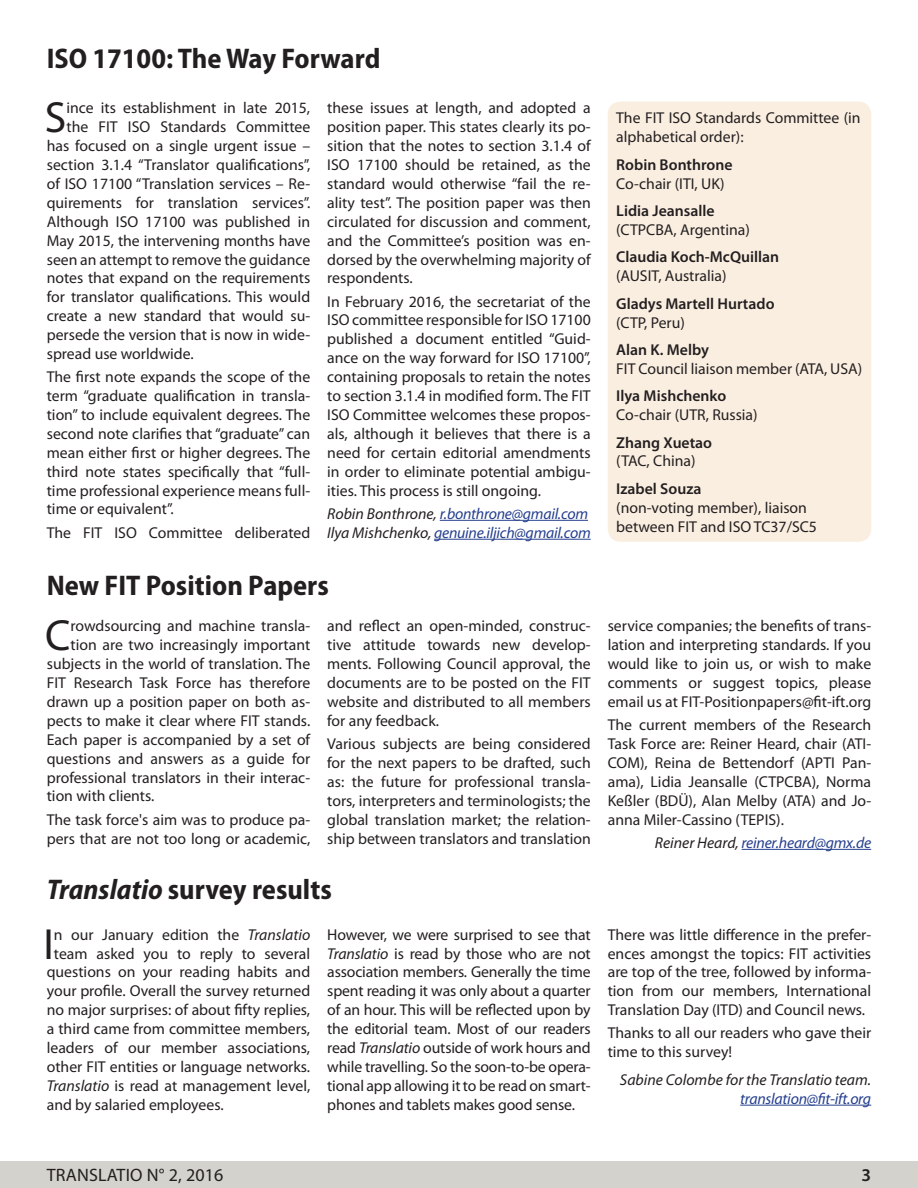
<style>
.page{position:relative;width:918px;height:1188px;background:#fff}
.page>*{position:absolute;margin:0;border:0;box-sizing:border-box;transform-origin:0 0}
.t1{font:43.8px "Myriad Pro";color:#231f20}
.Titel_2{font:700 semi-condensed 28.5px "Myriad Pro";color:#231f20}
.t2{font:18px "Myriad Pro";letter-spacing:.01em;color:#231f20}
.t3{font:600 18px "Myriad Pro";color:#231f20}
.t4{font:15.75px/18.9px "Myriad Pro";color:#231f20;text-align:justify}
.t5{font:italic 15.75px "Myriad Pro";letter-spacing:-.015em;color:#253f8e}
.t6{font:600 15.75px "Myriad Pro";color:#231f20}
.t7{font:italic 15.75px "Myriad Pro";color:#231f20}
.s1{color:#231f20}
.s2{font-style:italic}
</style>
<div class="page">
<div style="left:0;top:1161px;width:918px;height:27px;background:#d3d2cd"></div>
<div style="left:608px;top:102px;width:263px;height:440px;background:#faeee0;border-radius:13px"></div>
<hr style="left:440px;top:520px;width:148px;height:1px;background:#253f8e">
<hr style="left:434px;top:539px;width:157px;height:1px;background:#253f8e">
<hr style="left:742px;top:849px;width:129px;height:1px;background:#253f8e">
<hr style="left:740px;top:1105px;width:131px;height:1px;background:#253f8e">
<p class="Titel_2" style="left:47px;top:40px;width:335px">ISO 17100: The Way Forward</p>
<p class="t1" style="left:45px;top:91px;width:23px">S</p>
<p class="t4" style="left:67px;top:98px;width:245px">ince its establishment in late 2015,</p>
<p class="t4" style="left:67px;top:117px;width:245px">the FIT ISO Standards Committee</p>
<p class="t4" style="left:47px;top:136px;width:265px">has focused on a single urgent issue –</p>
<p class="t4" style="left:47px;top:155px;width:265px">section 3.1.4 “Translator qualifications”,</p>
<p class="t4" style="left:47px;top:174px;width:265px">of ISO 17100 “Translation services – Re-</p>
<p class="t4" style="left:47px;top:193px;width:265px">quirements for translation services”.</p>
<p class="t4" style="left:47px;top:212px;width:265px">Although ISO 17100 was published in</p>
<p class="t4" style="left:47px;top:231px;width:265px">May 2015, the intervening months have</p>
<p class="t4" style="left:47px;top:250px;width:265px">seen an attempt to remove the guidance</p>
<p class="t4" style="left:47px;top:268px;width:265px">notes that expand on the requirements</p>
<p class="t4" style="left:47px;top:287px;width:265px">for translator qualifications. This would</p>
<p class="t4" style="left:47px;top:306px;width:265px">create a new standard that would su-</p>
<p class="t4" style="left:47px;top:325px;width:265px">persede the version that is now in wide-</p>
<p class="t4" style="left:47px;top:344px;width:149px">spread use worldwide.</p>
<p class="t4" style="left:47px;top:367px;width:265px">The first note expands the scope of the term “graduate qualification in transla&shy;tion” to include equivalent degrees. The second note clarifies that “graduate” can mean either first or higher degrees. The third note states specifically that “full&shy;time professional experience means full&shy;time or equivalent”.</p>
<p class="t4" style="left:47px;top:523px;width:265px">The FIT ISO Committee deliberated</p>
<p class="t4" style="left:327px;top:98px;width:265px">these issues at length, and adopted a position paper. This states clearly its po&shy;sition that the notes to section 3.1.4 of ISO 17100 should be retained, as the standard would otherwise “fail the re&shy;ality test”. The position paper was then circulated for discussion and comment, and the Committee’s position was en&shy;dorsed by the overwhelming majority of respondents.</p>
<p class="t4" style="left:327px;top:292px;width:265px">In February 2016, the secretariat of the ISO committee responsible for ISO 17100 published a document entitled “Guid&shy;ance on the way forward for ISO 17100”, containing proposals to retain the notes to section 3.1.4 in modified form. The FIT ISO Committee welcomes these propos&shy;als, although it believes that there is a need for certain editorial amendments in order to eliminate potential ambigu&shy;ities. This process is still ongoing.</p>
<p class="t5" style="left:327px;top:504px;width:262px"><span class="s1">Robin Bonthrone,</span> r.bonthrone@gmail.com</p>
<p class="t5" style="left:327px;top:523px;width:265px"><span class="s1">Ilya Mishchenko,</span> genuine.iljich@gmail.com</p>
<p class="Titel_2" style="left:47px;top:567px;width:284px">New FIT Position Papers</p>
<p class="t1" style="left:45px;top:609px;width:27px">C</p>
<p class="t4" style="left:71px;top:616px;width:241px">rowdsourcing and machine transla-</p>
<p class="t4" style="left:327px;top:616px;width:265px">and reflect an open-minded, construc&shy;tive attitude towards new develop&shy;ments. Following Council approval, the documents are to be posted on the FIT website and distributed to all members for any feedback.</p>
<p class="t4" style="left:327px;top:734px;width:265px">Various subjects are being considered for the next papers to be drafted, such as: the future for professional transla&shy;tors, interpreters and terminologists; the global translation market; the relation&shy;ship between translators and translation</p>
<p class="t4" style="left:71px;top:635px;width:241px">tion are two increasingly important</p>
<p class="t4" style="left:47px;top:654px;width:265px">subjects in the world of translation. The</p>
<p class="t4" style="left:47px;top:673px;width:265px">FIT Research Task Force has therefore</p>
<p class="t4" style="left:47px;top:692px;width:265px">drawn up a position paper on both as-</p>
<p class="t4" style="left:47px;top:711px;width:265px">pects to make it clear where FIT stands.</p>
<p class="t4" style="left:47px;top:730px;width:265px">Each paper is accompanied by a set of</p>
<p class="t4" style="left:47px;top:749px;width:265px">questions and answers as a guide for</p>
<p class="t4" style="left:47px;top:768px;width:265px">professional translators in their interac-</p>
<p class="t4" style="left:47px;top:787px;width:109px">tion with clients.</p>
<p class="t4" style="left:47px;top:810px;width:265px">The task force's aim was to produce pa&shy;pers that are not too long or academic,</p>
<p class="Titel_2" style="left:47px;top:871px;width:286px"><span class="s2">Translatio</span> survey results</p>
<p class="t4" style="left:616px;top:108px;width:246px">The FIT ISO Standards Committee (in alphabetical order):</p>
<p class="t6" style="left:616px;top:154px;width:118px">Robin Bonthrone</p>
<p class="t4" style="left:616px;top:174px;width:110px">Co-chair (ITI, UK)</p>
<p class="t6" style="left:616px;top:201px;width:100px">Lidia Jeansalle</p>
<p class="t4" style="left:616px;top:220px;width:135px">(CTPCBA, Argentina)</p>
<p class="t6" style="left:616px;top:247px;width:165px">Claudia Koch-McQuillan</p>
<p class="t4" style="left:616px;top:266px;width:112px">(AUSIT, Australia)</p>
<p class="t6" style="left:616px;top:293px;width:160px">Gladys Martell Hurtado</p>
<p class="t4" style="left:616px;top:313px;width:70px">(CTP, Peru)</p>
<p class="t6" style="left:616px;top:340px;width:94px">Alan K. Melby</p>
<p class="t4" style="left:616px;top:359px;width:247px">FIT Council liaison member (ATA, USA)</p>
<p class="t6" style="left:616px;top:386px;width:112px">Ilya Mishchenko</p>
<p class="t4" style="left:616px;top:405px;width:143px">Co-chair (UTR, Russia)</p>
<p class="t6" style="left:616px;top:432px;width:97px">Zhang Xuetao</p>
<p class="t4" style="left:616px;top:451px;width:81px">(TAC, China)</p>
<p class="t6" style="left:616px;top:479px;width:87px">Izabel Souza</p>
<p class="t4" style="left:616px;top:498px;width:202px">(non-voting member), liaison between FIT and ISO TC37/SC5</p>
<p class="t4" style="left:608px;top:616px;width:265px">service companies; the benefits of trans&shy;lation and interpreting standards. If you would like to join us, or wish to make comments or suggest topics, please email us at FIT-Positionpapers@fit-ift.org</p>
<p class="t4" style="left:608px;top:715px;width:265px">The current members of the Research Task Force are: Reiner Heard, chair (ATI-COM), Reina de Bettendorf (APTI Pan&shy;ama), Lidia Jeansalle (CTPCBA), Norma Keßler (BDÜ), Alan Melby (ATA) and Jo&shy;anna Miler-Cassino (TEPIS).</p>
<p class="t5" style="left:655px;top:833px;width:218px"><span class="s1">Reiner Heard,</span> reiner.heard@gmx.de</p>
<p class="t1" style="left:43px;top:917px;width:12px">I</p>
<p class="t4" style="left:54px;top:925px;width:258px">n our January edition the <span class="s2">Translatio</span></p>
<p class="t4" style="left:54px;top:944px;width:258px">team asked you to reply to several</p>
<p class="t4" style="left:47px;top:962px;width:265px">questions on your reading habits and</p>
<p class="t4" style="left:47px;top:981px;width:265px">your profile. Overall the survey returned</p>
<p class="t4" style="left:47px;top:1000px;width:265px">no major surprises: of about fifty replies,</p>
<p class="t4" style="left:47px;top:1019px;width:265px">a third came from committee members,</p>
<p class="t4" style="left:47px;top:1038px;width:265px">leaders of our member associations,</p>
<p class="t4" style="left:47px;top:1057px;width:265px">other FIT entities or language networks.</p>
<p class="t4" style="left:47px;top:1076px;width:265px"><span class="s2">Translatio</span> is read at management level,</p>
<p class="t4" style="left:47px;top:1095px;width:178px">and by salaried employees.</p>
<p class="t4" style="left:327px;top:925px;width:265px">However, we were surprised to see that <span class="s2">Translatio</span> is read by those who are not association members. Generally the time spent reading it was only about a quarter of an hour. This will be reflected upon by the editorial team. Most of our readers read <span class="s2">Translatio</span> outside of work hours and while travelling. So the soon-to-be opera&shy;tional app allowing it to be read on smart&shy;phones and tablets makes good sense.</p>
<p class="t4" style="left:608px;top:925px;width:265px">There was little difference in the prefer&shy;ences amongst the topics: FIT activities are top of the tree, followed by informa&shy;tion from our members, International Translation Day (ITD) and Council news.</p>
<p class="t4" style="left:608px;top:1023px;width:265px">Thanks to all our readers who gave their time to this survey!</p>
<p class="t7" style="left:620px;top:1070px;width:253px">Sabine Colombe for the Translatio team.</p>
<p class="t5" style="left:740px;top:1089px;width:132px">translation@fit-ift.org</p>
<p class="t2" style="left:47px;top:1164px;width:178px">TRANSLATIO N° 2, 2016</p>
<p class="t3" style="left:862px;top:1164px;width:11px">3</p>
</div>
